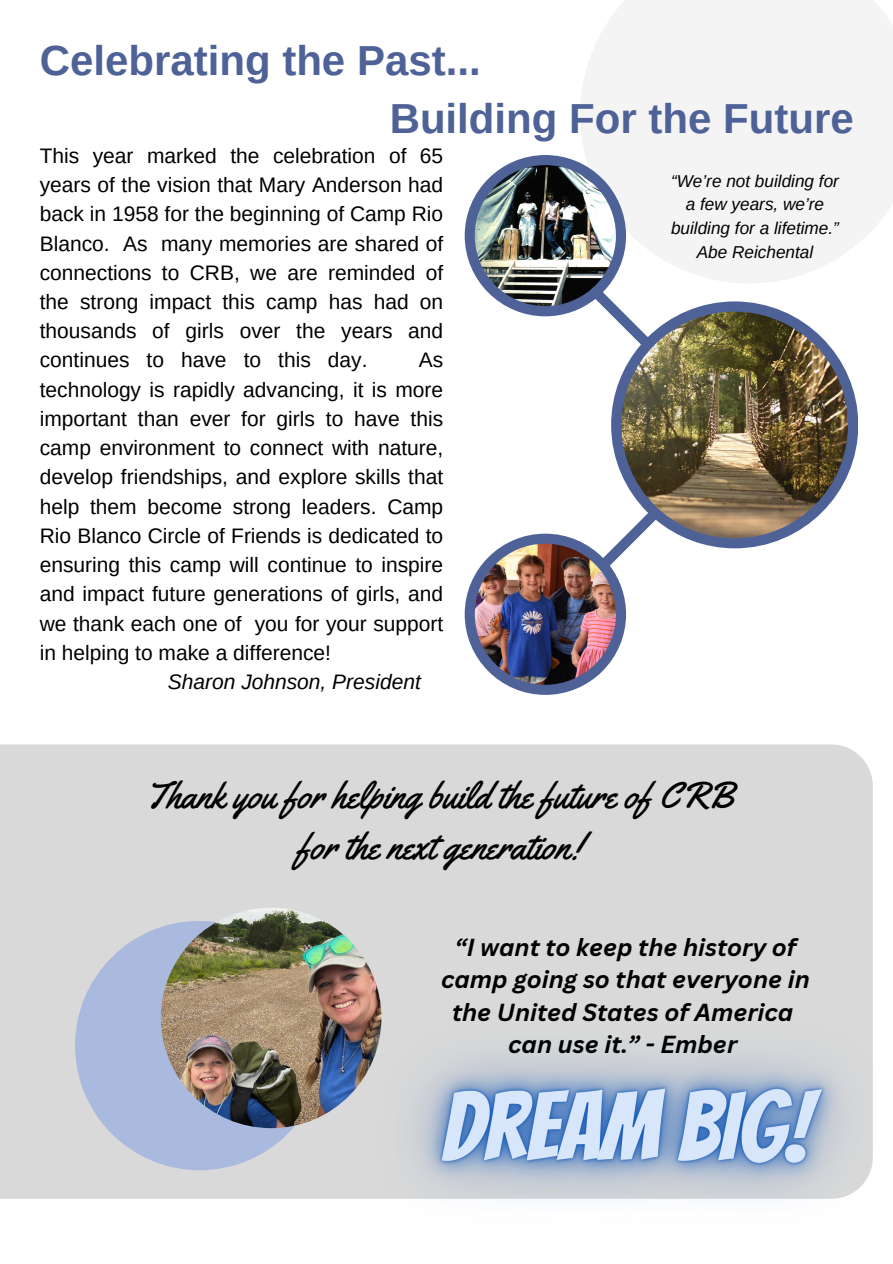
<style>
.page{position:relative;width:893px;height:1264px;background:#fff}
.page>*{position:absolute;margin:0;border:0;box-sizing:border-box;transform-origin:0 0}
.t1{font:700 42px "Arimo";color:#4e6298}
.t2{font:37.5px "Yellowtail";color:#000}
.t3{font:italic 700 24px/32.5px "Canva Sans";color:#000;text-align:center}
.t4{font:21px/29.2px "Arimo";color:#000;text-align:justify}
.t5{font:italic 21px "Arimo";color:#000}
.t6{font:italic 17.1px/23.5px "Arimo";color:#000;text-align:center}
</style>
<div class="page">
<div style="left:581px;top:0;width:311px;height:243px;background:#f4f4f4"></div>
<div style="left:0;top:744px;width:872px;height:454px;background:#d9d9d9"></div>
<svg style="left:464px;top:155px;width:394px;height:540px"></svg>
<img style="left:475px;top:543px;width:141px;height:141px;border-radius:50%">
<img style="left:475px;top:165px;width:141px;height:141px">
<img style="left:621px;top:312px;width:226px;height:226px;border-radius:50%">
<div style="left:75px;top:920px;width:249px;height:250px;background:#aab9de;border-radius:50%"></div>
<img style="left:161px;top:907px;width:220px;height:221px;border-radius:50%">
<img style="left:320px;top:956px;width:553px;height:243px">
<p class="t1" style="left:40px;top:37px;width:442px">Celebrating the Past...</p>
<p class="t1" style="left:389px;top:95px;width:465px">Building For the Future</p>
<p class="t4" style="left:40px;top:141px;width:405px">This year marked the celebration of 65 years of the vision that Mary Anderson had back in 1958 for the beginning of Camp Rio Blanco. As many memories are shared of connections to CRB, we are reminded of the strong impact this camp has had on thousands of girls over the years and continues to have to this day.</p>
<p class="t6" style="left:671px;top:169px;width:169px">“We’re not building for a few years, we’re building for a lifetime.”</p>
<p class="t6" style="left:696px;top:240px;width:118px">Abe Reichental</p>
<p class="t4" style="left:40px;top:345px;width:405px;text-indent:379px">As technology is rapidly advancing, it is more important than ever for girls to have this camp environment to connect with nature, develop friendships, and explore skills that help them become strong leaders. Camp Rio Blanco Circle of Friends is dedicated to ensuring this camp will continue to inspire and impact future generations of girls, and we thank each one of you for your support in helping to make a difference!</p>
<p class="t5" style="left:168px;top:670px;width:254px">Sharon Johnson, President</p>
<p class="t2" style="left:145px;top:771px;width:589px">Thank you for helping build the future of CRB</p>
<p class="t2" style="left:296px;top:823px;width:287px">for the next generation!</p>
<p class="t3" style="left:441px;top:930px;width:370px">“I want to keep the history of camp going so that everyone in the United States of America</p>
<p class="t3" style="left:508px;top:1027px;width:230px">can use it.” - Ember</p>
</div>
